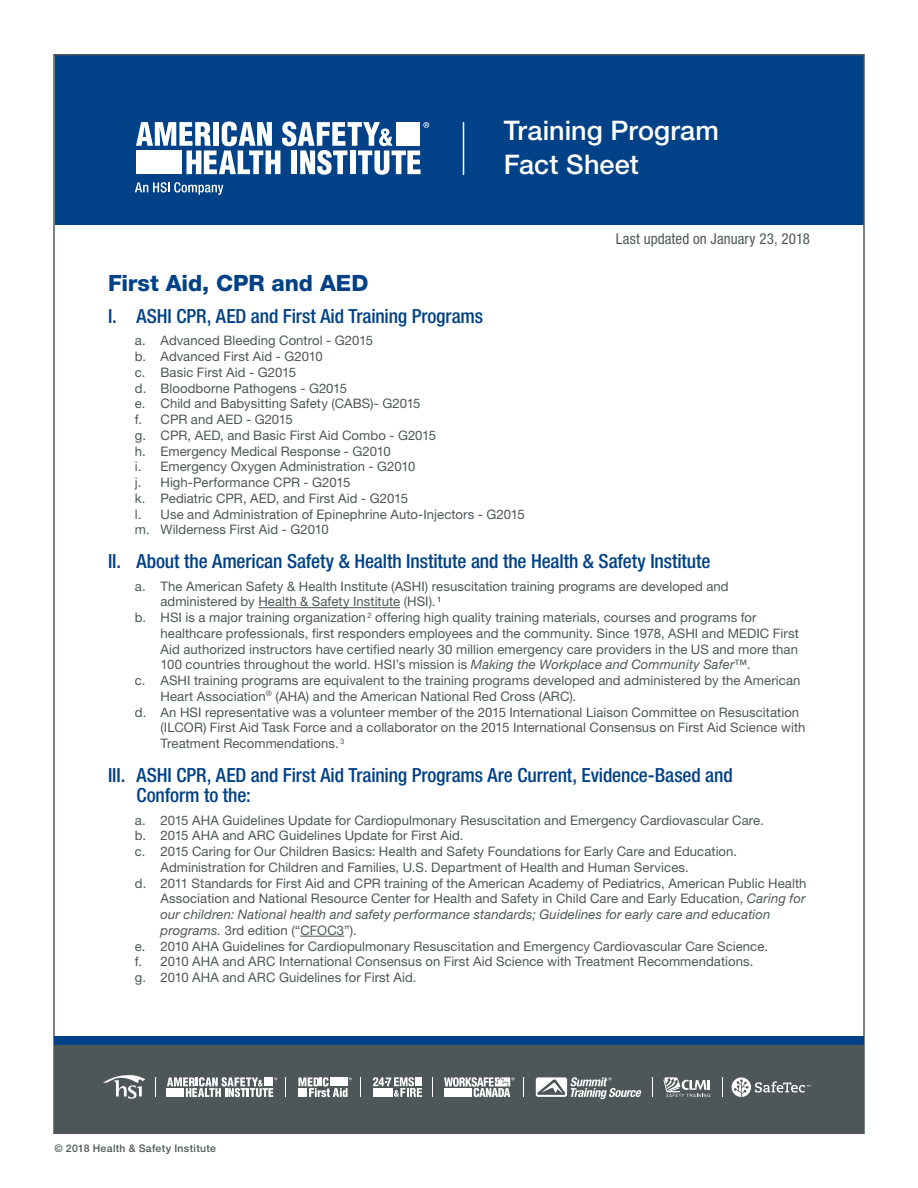
<style>
.page{position:relative;width:918px;height:1188px;background:#fff}
.page>*{position:absolute;margin:0;border:0;box-sizing:border-box;transform-origin:0 0}
.ASHI_BodyCopy{font:500 27px/34.5px "Helvetica Neue LT Std";letter-spacing:.005em;color:#fff}
.ASHI_Subhead{font:800 22.5px "Helvetica Neue LT Std";color:#014187}
.ASHI_Subhead-2{font:500 condensed 19.5px/20.2px "Helvetica Neue LT Std";letter-spacing:-.005em;color:#014187}
.ASHI_BodyCopy-2{font:condensed 15px "Helvetica Neue LT Std";letter-spacing:.01em;color:#4e5758}
.ASHI_BodyCopy-3{font:13.2px/15.8px "Helvetica Neue LT Std";letter-spacing:.005em;color:#4e5758}
.ASHI_BodyCopy-4{font:italic 13.2px "Helvetica Neue LT Std";letter-spacing:.01em;color:#4e5758}
.t1{font:500 10.5px "Helvetica Neue LT Std";letter-spacing:.03em;color:#4e5758}
.s1{font-style:italic}
</style>
<div class="page">
<div style="left:55px;top:54px;width:809px;height:171px;background:#014187"></div>
<div style="left:54px;top:1039px;width:810px;height:95px;background:#4e5758"></div>
<hr style="left:258px;top:607px;width:142px;height:1px;background:#4e5758">
<hr style="left:300px;top:936px;width:44px;height:1px;background:#4e5758">
<svg style="left:155px;top:1077px;width:1px;height:20px"></svg>
<svg style="left:360px;top:1077px;width:1px;height:20px"></svg>
<svg style="left:432px;top:1077px;width:1px;height:20px"></svg>
<svg style="left:167px;top:1077px;width:110px;height:20px"></svg>
<svg style="left:298px;top:1077px;width:54px;height:20px"></svg>
<svg style="left:444px;top:1077px;width:70px;height:20px"></svg>
<svg style="left:536px;top:1077px;width:105px;height:22px"></svg>
<svg style="left:732px;top:1077px;width:78px;height:20px"></svg>
<svg style="left:103px;top:1075px;width:42px;height:24px"></svg>
<svg style="left:663px;top:1077px;width:47px;height:20px"></svg>
<svg style="left:373px;top:1077px;width:49px;height:20px"></svg>
<hr style="left:463px;top:122px;width:1px;height:53px;background:#fff">
<div style="left:54px;top:1036px;width:810px;height:9px;background:#014187"></div>
<svg style="left:135px;top:182px;width:88px;height:13px"></svg>
<svg style="left:136px;top:122px;width:293px;height:53px"></svg>
<p class="ASHI_BodyCopy" style="left:504px;top:113px;width:217px">Training Program<br>Fact Sheet</p>
<p class="ASHI_BodyCopy-2" style="left:616px;top:230px;width:196px">Last updated on January 23, 2018</p>
<p class="ASHI_Subhead" style="left:108px;top:269px;width:262px">First Aid, CPR and AED</p>
<p class="ASHI_Subhead-2" style="left:108px;top:306px;width:377px">I. ASHI CPR, AED and First Aid Training Programs</p>
<p class="ASHI_BodyCopy-3" style="left:135px;top:333px;width:391px">a. Advanced Bleeding Control - G2015<br>b. Advanced First Aid - G2010<br>c. Basic First Aid - G2015<br>d. Bloodborne Pathogens - G2015<br>e. Child and Babysitting Safety (CABS)- G2015<br>f. CPR and AED - G2015<br>g. CPR, AED, and Basic First Aid Combo - G2015<br>h. Emergency Medical Response - G2010<br>i. Emergency Oxygen Administration - G2010<br>j. High-Performance CPR - G2015<br>k. Pediatric CPR, AED, and First Aid - G2015<br>l. Use and Administration of Epinephrine Auto-Injectors - G2015 m. Wilderness First Aid - G2010</p>
<p class="ASHI_Subhead-2" style="left:108px;top:551px;width:604px">II. About the American Safety &amp; Health Institute and the Health &amp; Safety Institute</p>
<p class="ASHI_BodyCopy-3" style="left:135px;top:578px;width:595px">a. The American Safety &amp; Health Institute (ASHI) resuscitation training programs are developed and</p>
<p class="ASHI_BodyCopy-3" style="left:160px;top:594px;width:282px">administered by Health &amp; Safety Institute (HSI).1</p>
<p class="ASHI_BodyCopy-3" style="left:135px;top:609px;width:623px">b. HSI is a major training organization <sup>2</sup> offering high quality training materials, courses and programs for</p>
<p class="ASHI_BodyCopy-3" style="left:160px;top:625px;width:640px">healthcare professionals, first responders employees and the community. Since 1978, ASHI and MEDIC First</p>
<p class="ASHI_BodyCopy-3" style="left:160px;top:641px;width:639px">Aid authorized instructors have certified nearly 30 million emergency care providers in the US and more than</p>
<p class="ASHI_BodyCopy-3" style="left:160px;top:657px;width:591px">100 countries throughout the world. HSI’s mission is <span class="s1">Making the Workplace and Community Safer™</span>.</p>
<p class="ASHI_BodyCopy-3" style="left:135px;top:672px;width:667px">c. ASHI training programs are equivalent to the training programs developed and administered by the American</p>
<p class="ASHI_BodyCopy-3" style="left:160px;top:688px;width:417px">Heart Association<sup>®</sup> (AHA) and the American National Red Cross (ARC).</p>
<p class="ASHI_BodyCopy-3" style="left:135px;top:704px;width:666px">d. An HSI representative was a volunteer member of the 2015 International Liaison Committee on Resuscitation</p>
<p class="ASHI_BodyCopy-3" style="left:160px;top:720px;width:647px">(ILCOR) First Aid Task Force and a collaborator on the 2015 International Consensus on First Aid Science with</p>
<p class="ASHI_BodyCopy-3" style="left:160px;top:735px;width:185px">Treatment Recommendations. <sup>3</sup></p>
<p class="ASHI_Subhead-2" style="left:137px;top:765px;width:598px;text-indent:-29px">III. ASHI CPR, AED and First Aid Training Programs Are Current, Evidence-Based and<br>Conform to the:</p>
<p class="ASHI_BodyCopy-3" style="left:135px;top:812px;width:630px">a. 2015 AHA Guidelines Update for Cardiopulmonary Resuscitation and Emergency Cardiovascular Care.</p>
<p class="ASHI_BodyCopy-3" style="left:135px;top:828px;width:330px">b. 2015 AHA and ARC Guidelines Update for First Aid.</p>
<p class="ASHI_BodyCopy-3" style="left:135px;top:843px;width:604px">c. 2015 Caring for Our Children Basics: Health and Safety Foundations for Early Care and Education.</p>
<p class="ASHI_BodyCopy-3" style="left:160px;top:859px;width:530px">Administration for Children and Families, U.S. Department of Health and Human Services.</p>
<p class="ASHI_BodyCopy-3" style="left:135px;top:875px;width:673px">d. 2011 Standards for First Aid and CPR training of the American Academy of Pediatrics, American Public Health</p>
<p class="ASHI_BodyCopy-3" style="left:160px;top:891px;width:646px">Association and National Resource Center for Health and Safety in Child Care and Early Education, <span class="s1">Caring for</span></p>
<p class="ASHI_BodyCopy-4" style="left:160px;top:906px;width:611px">our children: National health and safety performance standards; Guidelines for early care and education</p>
<p class="ASHI_BodyCopy-3" style="left:161px;top:922px;width:198px"><span class="s1">programs.</span> 3rd edition (“CFOC3”).</p>
<p class="ASHI_BodyCopy-3" style="left:135px;top:938px;width:635px">e. 2010 AHA Guidelines for Cardiopulmonary Resuscitation and Emergency Cardiovascular Care Science.</p>
<p class="ASHI_BodyCopy-3" style="left:135px;top:954px;width:620px">f. 2010 AHA and ARC International Consensus on First Aid Science with Treatment Recommendations.</p>
<p class="ASHI_BodyCopy-3" style="left:135px;top:969px;width:283px">g. 2010 AHA and ARC Guidelines for First Aid.</p>
<p class="t1" style="left:54px;top:1142px;width:163px">© 2018 Health &amp; Safety Institute</p>
</div>
